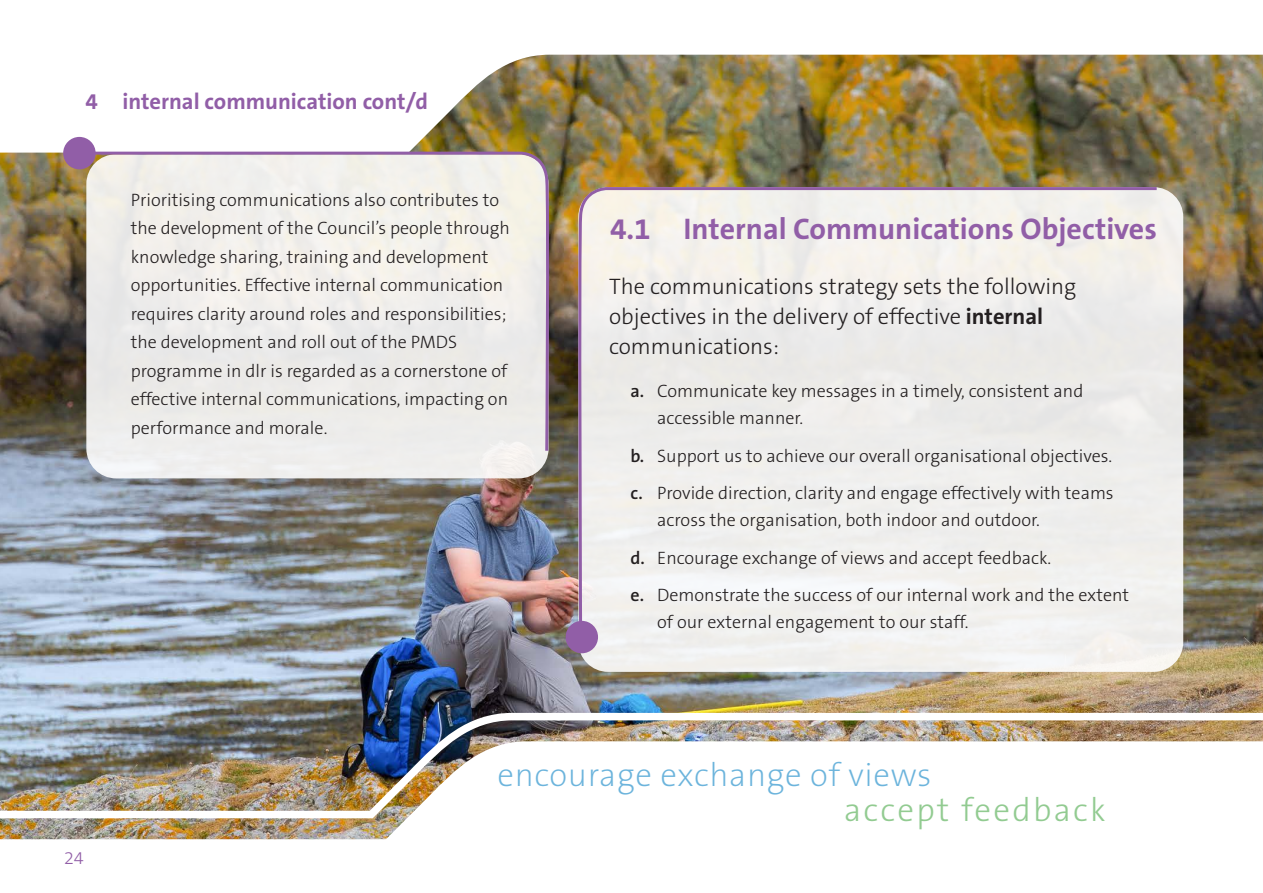
<style>
.page{position:relative;width:1263px;height:893px;background:#fff}
.page>*{position:absolute;margin:0;border:0;box-sizing:border-box;transform-origin:0 0}
.t1{font:200 33px "The Sans B2";letter-spacing:.02em;color:#6cb4dc}
.t2{font:300 33px "The Sans B3";letter-spacing:.07em;color:#92cb91}
.t3{font:700 30px "The Sans B7";color:#915ea7}
.t4{font:300 22.5px/30px "The Sans B3";color:#231f20}
.t5{font:700 22.5px "The Sans B7";color:#915ea7}
.t6{font:300 18px/28.5px "The Sans B3";color:#231f20}
.t7{font:300 18px "The Sans B3";color:#915ea7}
.s1{font-family:"The Sans B7";font-weight:700}
.s2{font-family:"The Sans B6";font-weight:600}
</style>
<div class="page">
<img style="left:0;top:153px;width:1262px;height:560px">
<img style="left:0;top:54px;width:1262px;height:99px">
<img style="left:0;top:818px;width:407px;height:22px">
<img style="left:0;top:713px;width:1262px;height:105px">
<div style="left:86px;top:154px;width:463px;height:324px;background:#f0efee;border-radius:30px"></div>
<div style="left:578px;top:187px;width:605px;height:485px;background:#f1f0ed;border-radius:30px"></div>
<svg style="left:83px;top:150px;width:467px;height:304px"></svg>
<div style="left:63px;top:137px;width:33px;height:32px;background:#915ea7;border-radius:50%"></div>
<svg style="left:578px;top:186px;width:582px;height:462px"></svg>
<div style="left:566px;top:621px;width:32px;height:32px;background:#915ea7;border-radius:50%"></div>
<hr style="left:1262px;top:0;width:1px;height:893px;background:#eee8f4">
<svg style="left:1262px;top:0;width:1px;height:152px"></svg>
<p class="t5" style="left:86px;top:90px;width:344px">4 internal communication cont/d</p>
<p class="t6" style="left:131px;top:186px;width:381px">Prioritising communications also contributes to the development of the Council’s people through knowledge sharing, training and development opportunities. Effective internal communication requires clarity around roles and responsibilities; the development and roll out of the PMDS programme in dlr is regarded as a cornerstone of effective internal communications, impacting on performance and morale.</p>
<h2 class="t3" style="left:610px;top:213px;width:548px">4.1 Internal Communications Objectives</h2>
<p class="t4" style="left:609px;top:272px;width:469px">The communications strategy sets the following objectives in the delivery of effective <span class="s1">internal </span>communications:</p>
<p class="t6" style="left:657px;top:379px;width:428px;line-height:27px;text-indent:-27px"><span class="s2">a.</span> Communicate key messages in a timely, consistent and accessible manner.</p>
<p class="t6" style="left:630px;top:438px;width:485px;line-height:37.5px"><span class="s2">b.</span> Support us to achieve our overall organisational objectives. <span class="s2">c.</span> Provide direction, clarity and engage effectively with teams</p>
<p class="t6" style="left:630px;top:502px;width:500px;line-height:37.5px;text-indent:27px">across the organisation, both indoor and outdoor.<br><span class="s2">d.</span> Encourage exchange of views and accept feedback.<br><span class="s2">e.</span> Demonstrate the success of our internal work and the extent</p>
<p class="t6" style="left:657px;top:609px;width:313px">of our external engagement to our staff.</p>
<p class="t7" style="left:64px;top:848px;width:21px">24</p>
<h1 class="t1" style="left:497px;top:757px;width:435px">encourage exchange of views</h1>
<h1 class="t2" style="left:844px;top:793px;width:263px">accept feedback</h1>
</div>
